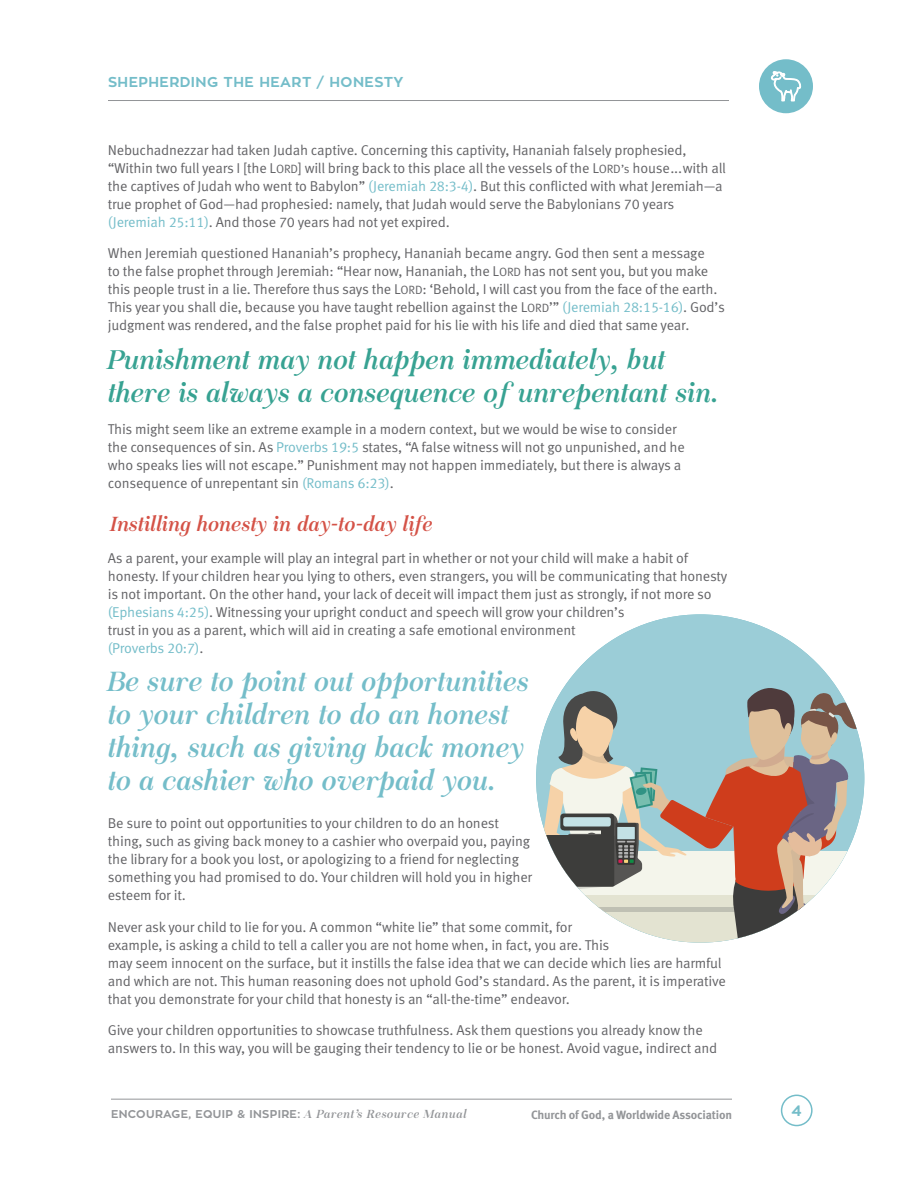
<style>
.page{position:relative;width:918px;height:1188px;background:#fff}
.page>*{position:absolute;margin:0;border:0;box-sizing:border-box;transform-origin:0 0}
.t1{font:italic 28.5px/33px "Chapaza Abigail";letter-spacing:-.01em;color:#74bdc9}
.t2{font:italic 27.75px/33px "Chapaza Abigail";letter-spacing:-.01em;color:#37a292}
.t3{font:italic 21px "Chapaza Abigail";letter-spacing:-.01em;color:#d45247}
.t4{font:700 15px "Zona Pro";color:#74bdc9}
.t5{font:14.25px/18px "Meta OT Norm";letter-spacing:-.015em;color:#636366}
.t6{font:700 14.25px "Zona Pro";letter-spacing:.03em;color:#74bdc9}
.t7{font:700 12px "Meta OT";letter-spacing:-.015em;color:#939598}
.t8{font:700 11.25px "Zona Pro";letter-spacing:.03em;color:#939598}
.s1{font-size:12px}
.s2{color:#74bdc9}
.s3{font-family:"Chapaza Abigail";font-weight:400;font-style:italic;font-size:12px}
</style>
<div class="page">
<div style="left:759px;top:59px;width:54px;height:54px;background:#74bdc9;border-radius:50%"></div>
<svg style="left:771px;top:71px;width:30px;height:30px"></svg>
<hr style="left:108px;top:100px;width:621px;height:1px;background:#939598">
<hr style="left:111px;top:1099px;width:621px;height:1px;background:#939598">
<div style="left:781px;top:1095px;width:32px;height:31px;border:2px solid #74bdc9;border-radius:50%"></div>
<div style="left:536px;top:614px;width:328px;height:329px;background:#9bcdd7;border-radius:50%"></div>
<svg style="left:536px;top:685px;width:327px;height:258px"></svg>
<p class="t6" style="left:108px;top:72px;width:297px">SHEPHERDING THE HEART / HONESTY</p>
<p class="t5" style="left:108px;top:141px;width:620px">Nebuchadnezzar had taken Judah captive. Concerning this captivity, Hananiah falsely prophesied, “Within two full years I [the L<span class="s1">ORD</span>] will bring back to this place all the vessels of the L<span class="s1">ORD’s</span> house. ..with all the captives of Judah who went to Babylon” <span class="s2">(Jeremiah 28:3-4)</span>. But this conflicted with what Jeremiah—a true prophet of God—had prophesied: namely, that Judah would serve the Babylonians 70 years <span class="s2">(Jeremiah 25:11)</span>. And those 70 years had not yet expired.</p>
<p class="t5" style="left:108px;top:245px;width:619px">When Jeremiah questioned Hananiah’s prophecy, Hananiah became angry. God then sent a message<br>to the false prophet through Jeremiah: “Hear now, Hananiah, the L<span class="s1">ORD</span> has not sent you, but you make this people trust in a lie. Therefore thus says the L<span class="s1">ORD</span>: ‘Behold, I will cast you from the face of the earth.<br>This year you shall die, because you have taught rebellion against the L<span class="s1">ORD</span>’” <span class="s2">(Jeremiah 28:15-16)</span>. God’s judgment was rendered, and the false prophet paid for his lie with his life and died that same year.</p>
<p class="t2" style="left:108px;top:345px;width:613px">Punishment may not happen immediately, but there is always a consequence of unrepentant sin.</p>
<p class="t5" style="left:108px;top:420px;width:578px">This might seem like an extreme example in a modern context, but we would be wise to consider the consequences of sin. As <span class="s2">Proverbs 19:5</span> states, “A false witness will not go unpunished, and he who speaks lies will not escape.” Punishment may not happen immediately, but there is always a consequence of unrepentant sin <span class="s2">(Romans 6:23)</span>.</p>
<p class="t3" style="left:111px;top:510px;width:324px">Instilling honesty in day-to-day life</p>
<p class="t5" style="left:108px;top:549px;width:621px">As a parent, your example will play an integral part in whether or not your child will make a habit of honesty. If your children hear you lying to others, even strangers, you will be communicating that honesty is not important. On the other hand, your lack of deceit will impact them just as strongly, if not more so <span class="s2">(Ephesians 4:25)</span>. Witnessing your upright conduct and speech will grow your children’s<br>trust in you as a parent, which will aid in creating a safe emotional environment<br><span class="s2">(Proverbs 20:7)</span>.</p>
<p class="t1" style="left:108px;top:667px;width:423px">Be sure to point out opportunities to your children to do an honest thing, such as giving back money to a cashier who overpaid you.</p>
<p class="t5" style="left:108px;top:815px;width:426px">Be sure to point out opportunities to your children to do an honest thing, such as giving back money to a cashier who overpaid you, paying the library for a book you lost, or apologizing to a friend for neglecting something you had promised to do. Your children will hold you in higher esteem for it.</p>
<p class="t5" style="left:108px;top:918px;width:620px">Never ask your child to lie for you. A common “white lie” that some commit, for<br>example, is asking a child to tell a caller you are not home when, in fact, you are. This<br>may seem innocent on the surface, but it instills the false idea that we can decide which lies are harmful and which are not. This human reasoning does not uphold God’s standard. As the parent, it is imperative that you demonstrate for your child that honesty is an “all-the-time” endeavor.</p>
<p class="t5" style="left:108px;top:1022px;width:611px">Give your children opportunities to showcase truthfulness. Ask them questions you already know the answers to. In this way, you will be gauging their tendency to lie or be honest. Avoid vague, indirect and</p>
<p class="t8" style="left:111px;top:1107px;width:357px">ENCOURAGE, EQUIP &amp; INSPIRE: <span class="s3">A Parent’s Resource Manual</span></p>
<p class="t7" style="left:531px;top:1107px;width:202px">Church of God, a Worldwide Association</p>
<p class="t4" style="left:792px;top:1101px;width:12px">4</p>
</div>
